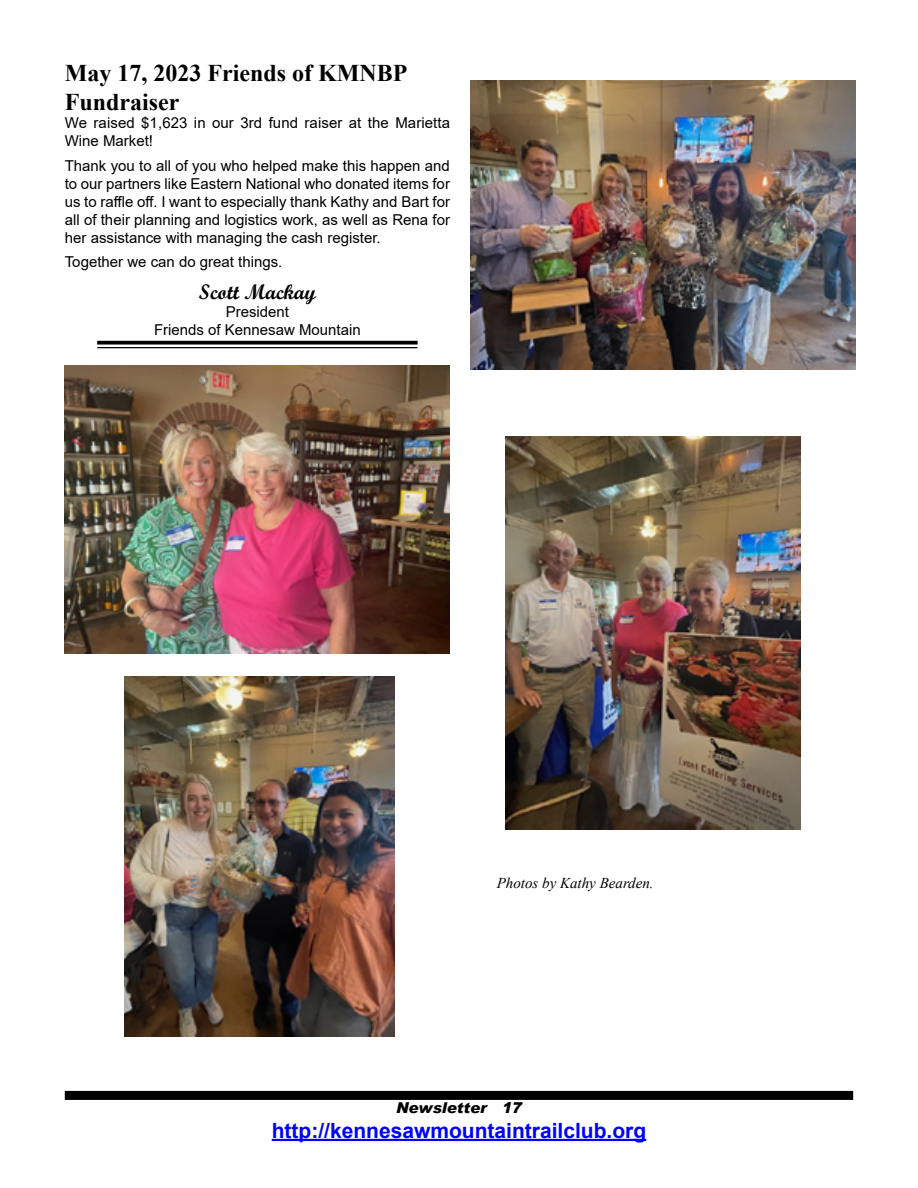
<style>
.page{position:relative;width:918px;height:1188px;background:#fff}
.page>*{position:absolute;margin:0;border:0;box-sizing:border-box;transform-origin:0 0}
.t1{font:700 24px/28.8px "Times New Roman";color:#000}
.t2{font:700 21px "Arial";color:#00f}
.t3{font:21px "Script MT Bold";color:#000}
.t4{font:15px/18px "Arial";color:#000}
.t5{font:italic 15px "Times New Roman";color:#000}
.t6{font:italic 900 15px "Arial";color:#000}
</style>
<div class="page">
<div style="left:65px;top:1091px;width:788px;height:9px;background:#000"></div>
<hr style="left:272px;top:1139px;width:374px;height:2px;background:#00f">
<svg style="left:97px;top:341px;width:321px;height:4px"></svg>
<hr style="left:97px;top:347px;width:321px;height:1px;background:#000">
<img style="left:65px;top:365px;width:385px;height:289px">
<img style="left:124px;top:676px;width:270px;height:360px">
<img style="left:506px;top:436px;width:295px;height:393px">
<img style="left:471px;top:81px;width:385px;height:289px">
<h1 class="t1" style="left:65px;top:58px;width:344px">May 17, 2023 Friends of KMNBP<br>Fundraiser</h1>
<p class="t4" style="left:65px;top:113px;width:387px">We raised $1,623 in our 3rd fund raiser at the Marietta<br>Wine Market!</p>
<p class="t4" style="left:65px;top:156px;width:387px;text-align:justify">Thank you to all of you who helped make this happen and to our partners like Eastern National who donated items for us to raffle off. I want to especially thank Kathy and Bart for all of their planning and logistics work, as well as Rena for her assistance with managing the cash register.</p>
<p class="t4" style="left:65px;top:253px;width:219px">Together we can do great things.</p>
<h2 class="t3" style="left:199px;top:279px;width:119px">Scott Mackay</h2>
<p class="t4" style="left:154px;top:303px;width:208px;text-align:center">President<br>Friends of Kennesaw Mountain</p>
<p class="t5" style="left:497px;top:873px;width:158px">Photos by Kathy Bearden.</p>
<p class="t6" style="left:396px;top:1098px;width:127px">Newsletter 17</p>
<h2 class="t2" style="left:272px;top:1116px;width:376px">http://kennesawmountaintrailclub.org</h2>
</div>
